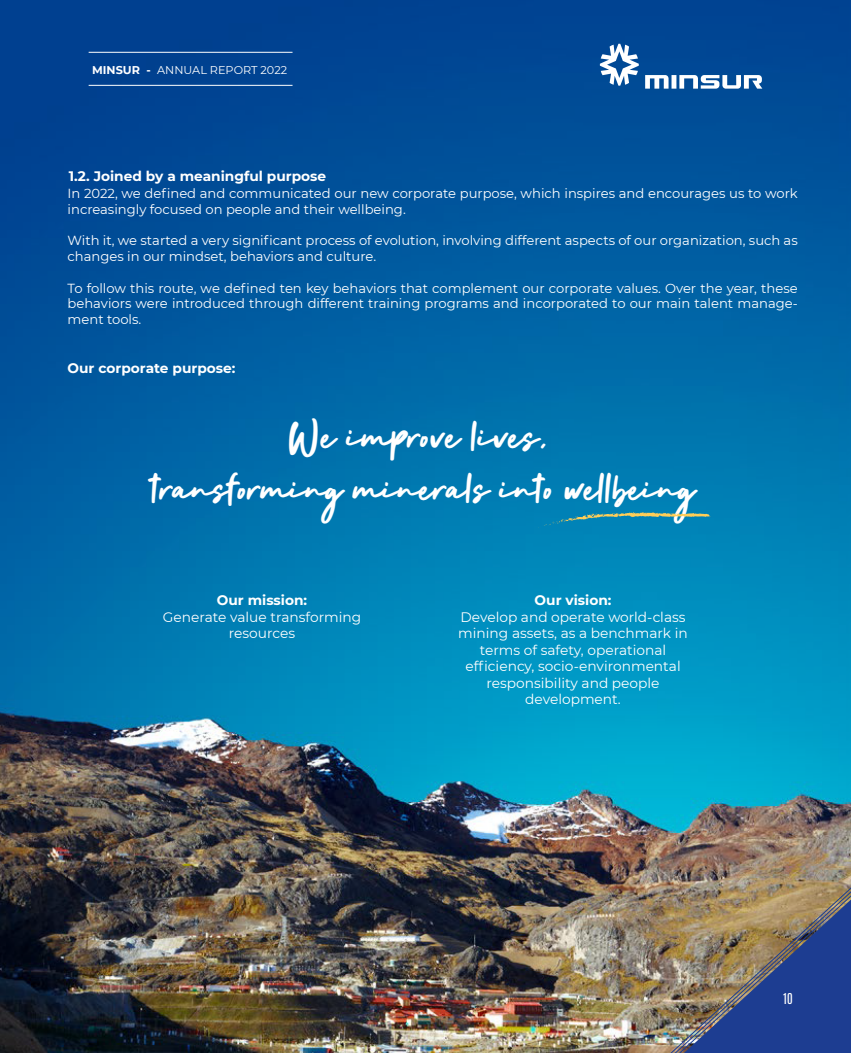
<style>
.page{position:relative;width:851px;height:1053px;background:#fff}
.page>*{position:absolute;margin:0;border:0;box-sizing:border-box;transform-origin:0 0}
.t1{font:48.88px/51.4px "Dearest";color:#fff;text-align:center}
.t2{font:13.75px/16.5px "Montserrat";color:#fff;text-align:center}
.t3{font:700 13.75px "Montserrat";color:#fff}
.t4{font:13.12px/15.8px "Montserrat";color:#fff}
.t5{font:12.5px "Antonio";color:#fff}
.t6{font:11.25px "Montserrat";color:#fff}
.s1{font-weight:700}
</style>
<div class="page">
<img style="left:0;top:0;width:850px;height:1052px">
<svg style="left:125px;top:559px;width:283px;height:122px;background:#0080b5"></svg>
<svg style="left:429px;top:562px;width:284px;height:153px;background:#0092c1"></svg>
<svg style="left:538px;top:512px;width:173px;height:16px;background:#238da9"></svg>
<svg style="left:632px;top:882px;width:218px;height:170px;background:#a38e71"></svg>
<img style="left:635px;top:887px;width:215px;height:165px">
<hr style="left:89px;top:52px;width:203px;height:1px;background:#fff">
<hr style="left:89px;top:85px;width:203px;height:1px;background:#fff">
<svg style="left:645px;top:75px;width:117px;height:14px"></svg>
<svg style="left:599px;top:44px;width:39px;height:42px"></svg>
<p class="t6" style="left:92px;top:62px;width:196px"><span class="s1">MINSUR -</span> ANNUAL REPORT 2022</p>
<p class="t3" style="left:69px;top:166px;width:259px">1.2. Joined by a meaningful purpose</p>
<p class="t4" style="left:68px;top:185px;width:731px">In 2022, we defined and communicated our new corporate purpose, which inspires and encourages us to work increasingly focused on people and their wellbeing.</p>
<p class="t4" style="left:68px;top:232px;width:731px">With it, we started a very significant process of evolution, involving different aspects of our organization, such as changes in our mindset, behaviors and culture.</p>
<p class="t4" style="left:68px;top:279px;width:731px;text-align:justify">To follow this route, we defined ten key behaviors that complement our corporate values. Over the year, these behaviors were introduced through different training programs and incorporated to our main talent manage&shy;ment tools.</p>
<p class="t3" style="left:68px;top:358px;width:169px">Our corporate purpose:</p>
<h1 class="t1" style="left:153px;top:414px;width:544px">We improve lives,<br>transforming minerals into wellbeing</h1>
<p class="t3" style="left:217px;top:590px;width:92px">Our mission:</p>
<p class="t2" style="left:163px;top:608px;width:200px">Generate value transforming resources</p>
<p class="t3" style="left:534px;top:590px;width:78px">Our vision:</p>
<p class="t2" style="left:458px;top:608px;width:231px">Develop and operate world-class mining assets, as a benchmark in terms of safety, operational efficiency, socio-environmental responsibility and people development.</p>
<p class="t5" style="left:783px;top:989px;width:11px">10</p>
</div>
